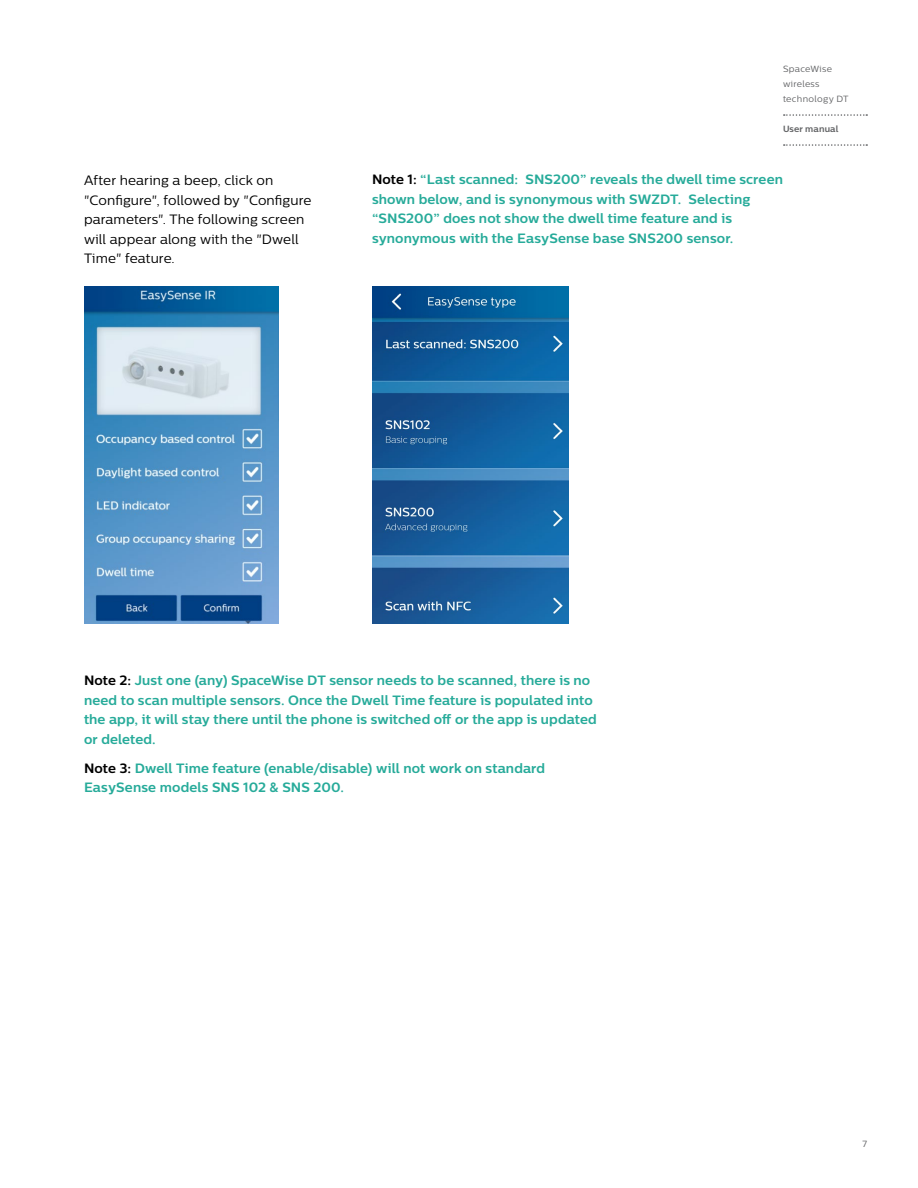
<style>
.page{position:relative;width:918px;height:1188px;background:#fff}
.page>*{position:absolute;margin:0;border:0;box-sizing:border-box;transform-origin:0 0}
.t1{font:700 13.5px/19.5px "Centrale Sans";letter-spacing:.01em;color:#27ab9a}
.t2{font:13.5px/19.5px "Centrale Sans";letter-spacing:.01em;color:#000}
.t3{font:9px/15px "Centrale Sans";letter-spacing:.03em;color:#636466}
.t4{font:700 9px "Centrale Sans";letter-spacing:.01em;color:#636466}
.s1{color:#000}
</style>
<div class="page">
<svg style="left:784px;top:114px;width:83px;height:2px"></svg>
<svg style="left:784px;top:144px;width:83px;height:2px"></svg>
<img style="left:84px;top:286px;width:194px;height:338px">
<img style="left:372px;top:286px;width:196px;height:338px">
<p class="t3" style="left:783px;top:62px;width:67px">SpaceWise wireless technology DT</p>
<p class="t4" style="left:783px;top:124px;width:57px">User manual</p>
<p class="t2" style="left:84px;top:171px;width:229px">After hearing a beep, click on "Configure", followed by "Configure parameters". The following screen will appear along with the "Dwell<br>Time" feature.</p>
<p class="t1" style="left:372px;top:169px;width:413px"><span class="s1">Note 1:</span> “Last scanned: SNS200” reveals the dwell time screen shown below, and is synonymous with SWZDT. Selecting “SNS200” does not show the dwell time feature and is synonymous with the EasySense base SNS200 sensor.</p>
<p class="t1" style="left:84px;top:670px;width:514px"><span class="s1">Note 2:</span> Just one (any) SpaceWise DT sensor needs to be scanned, there is no need to scan multiple sensors. Once the Dwell Time feature is populated into the app, it will stay there until the phone is switched off or the app is updated or deleted.</p>
<p class="t1" style="left:84px;top:758px;width:463px"><span class="s1">Note 3:</span> Dwell Time feature (enable/disable) will not work on standard<br>EasySense models SNS 102 &amp; SNS 200.</p>
<p class="t3" style="left:862px;top:1136px;width:6px">7</p>
</div>
